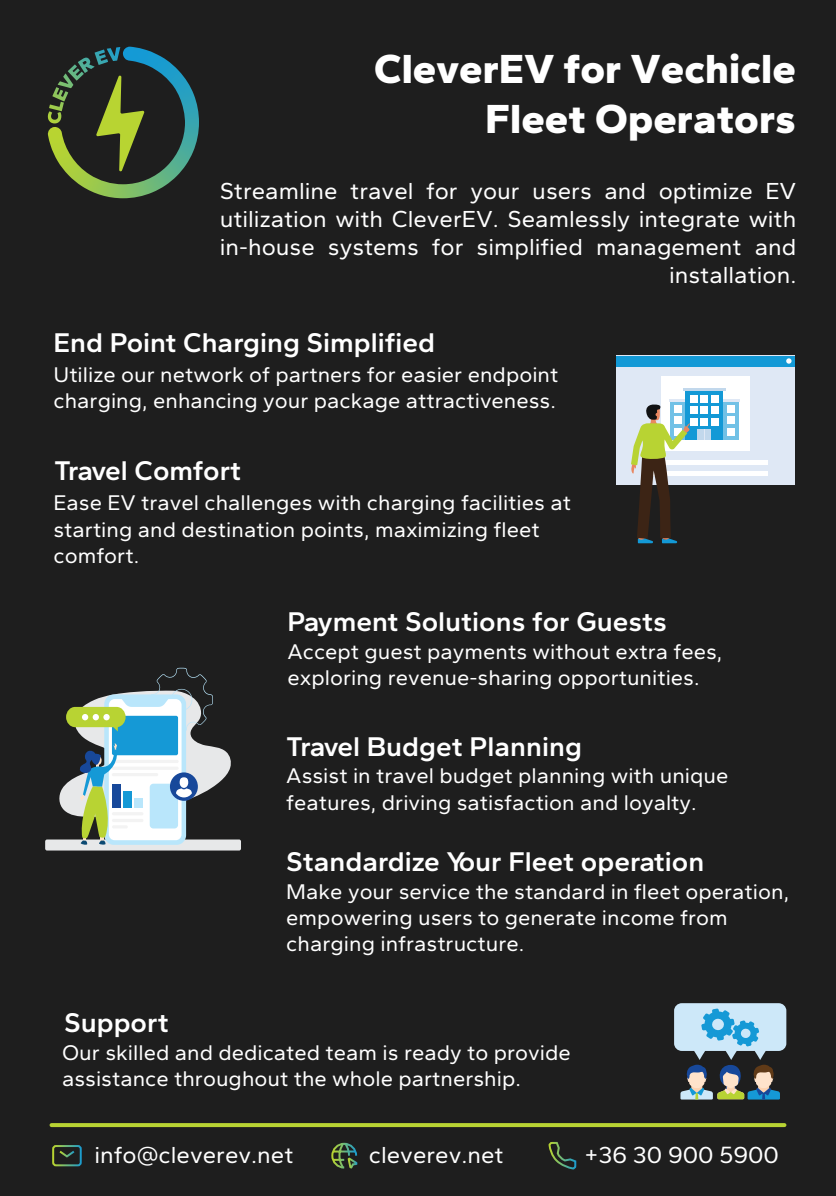
<style>
.page{position:relative;width:836px;height:1196px;background:#fff}
.page>*{position:absolute;margin:0;border:0;box-sizing:border-box;transform-origin:0 0}
.t1{font:800 42px/50.4px "Gantari";color:#fff;text-align:right}
.t2{font:600 28px "Gantari";color:#fff}
.t3{font:24px/28px "Gantari";color:#fff;text-align:right}
.t4{font:22px/26.4px "Gantari";color:#fff}
</style>
<div class="page">
<div style="left:0;top:0;width:835px;height:1195px;background:#1e1e1e"></div>
<svg style="left:51px;top:1123px;width:733px;height:3px;background:#b3cd32"></svg>
<svg style="left:59px;top:1150px;width:16px;height:8px"></svg>
<div style="left:52px;top:1144px;width:30px;height:22px;border:2px solid #fff;border-radius:3px"></div>
<svg style="left:548px;top:1141px;width:29px;height:29px"></svg>
<svg style="left:331px;top:1142px;width:27px;height:27px"></svg>
<svg style="left:674px;top:1003px;width:112px;height:96px"></svg>
<div style="left:616px;top:355px;width:178px;height:130px;background:#dfe8f5"></div>
<div style="left:616px;top:355px;width:178px;height:11px;background:#1399d6"></div>
<svg style="left:786px;top:358px;width:5px;height:5px"></svg>
<div style="left:661px;top:376px;width:88px;height:75px;background:#fff"></div>
<svg style="left:723px;top:401px;width:14px;height:38px"></svg>
<hr style="left:705px;top:399px;width:34px;height:2px;background:#dfe8f5">
<svg style="left:670px;top:401px;width:15px;height:3px"></svg>
<hr style="left:668px;top:399px;width:34px;height:2px;background:#dfe8f5">
<div style="left:685px;top:388px;width:38px;height:51px;background:#1399d6"></div>
<hr style="left:683px;top:388px;width:42px;height:3px;background:#c2d8ec">
<div style="left:689px;top:395px;width:8px;height:7px;background:#fff"></div>
<div style="left:700px;top:395px;width:8px;height:7px;background:#fff"></div>
<div style="left:711px;top:395px;width:7px;height:7px;background:#fff"></div>
<div style="left:689px;top:406px;width:8px;height:8px;background:#fff"></div>
<div style="left:700px;top:406px;width:8px;height:8px;background:#fff"></div>
<div style="left:711px;top:406px;width:7px;height:8px;background:#fff"></div>
<div style="left:689px;top:418px;width:8px;height:7px;background:#fff"></div>
<div style="left:700px;top:418px;width:8px;height:7px;background:#fff"></div>
<div style="left:711px;top:418px;width:7px;height:7px;background:#fff"></div>
<div style="left:726px;top:405px;width:8px;height:7px;background:#fff"></div>
<div style="left:726px;top:416px;width:8px;height:8px;background:#fff"></div>
<div style="left:726px;top:428px;width:8px;height:7px;background:#fff"></div>
<div style="left:697px;top:429px;width:14px;height:10px;background:#c2d8ec"></div>
<hr style="left:643px;top:460px;width:124px;height:4px;background:#fff">
<hr style="left:643px;top:471px;width:124px;height:4px;background:#fff">
<svg style="left:631px;top:404px;width:59px;height:139px"></svg>
<div style="left:45px;top:839px;width:196px;height:11px;background:#e7e8e9;border-radius:2px"></div>
<svg style="left:58px;top:667px;width:174px;height:178px"></svg>
<svg style="left:47px;top:47px;width:152px;height:151px"></svg>
<h1 class="t1" style="left:374px;top:42px;width:423px">CleverEV for Vechicle<br>Fleet Operators</h1>
<p class="t3" style="left:220px;top:176px;width:578px">Streamline travel for your users and optimize EV utilization with CleverEV. Seamlessly integrate with in-house systems for simplified management and installation.</p>
<p class="t2" style="left:53px;top:324px;width:383px">End Point Charging Simplified</p>
<p class="t4" style="left:53px;top:361px;width:506px">Utilize our network of partners for easier endpoint charging, enhancing your package attractiveness.</p>
<p class="t2" style="left:54px;top:452px;width:189px">Travel Comfort</p>
<p class="t4" style="left:53px;top:489px;width:518px">Ease EV travel challenges with charging facilities at starting and destination points, maximizing fleet comfort.</p>
<p class="t2" style="left:287px;top:603px;width:381px">Payment Solutions for Guests</p>
<p class="t4" style="left:287px;top:637px;width:436px">Accept guest payments without extra fees, exploring revenue-sharing opportunities.</p>
<p class="t2" style="left:286px;top:728px;width:297px">Travel Budget Planning</p>
<p class="t4" style="left:286px;top:762px;width:443px">Assist in travel budget planning with unique features, driving satisfaction and loyalty.</p>
<p class="t2" style="left:64px;top:1004px;width:106px">Support</p>
<p class="t2" style="left:286px;top:843px;width:419px">Standardize Your Fleet operation</p>
<p class="t4" style="left:286px;top:877px;width:504px">Make your service the standard in fleet operation, empowering users to generate income from charging infrastructure.</p>
<p class="t4" style="left:62px;top:1038px;width:510px">Our skilled and dedicated team is ready to provide assistance throughout the whole partnership.</p>
<p class="t3" style="left:94px;top:1139px;width:200px">info@cleverev.net</p>
<p class="t3" style="left:369px;top:1139px;width:136px">cleverev.net</p>
<p class="t3" style="left:584px;top:1139px;width:196px">+36 30 900 5900</p>
</div>
